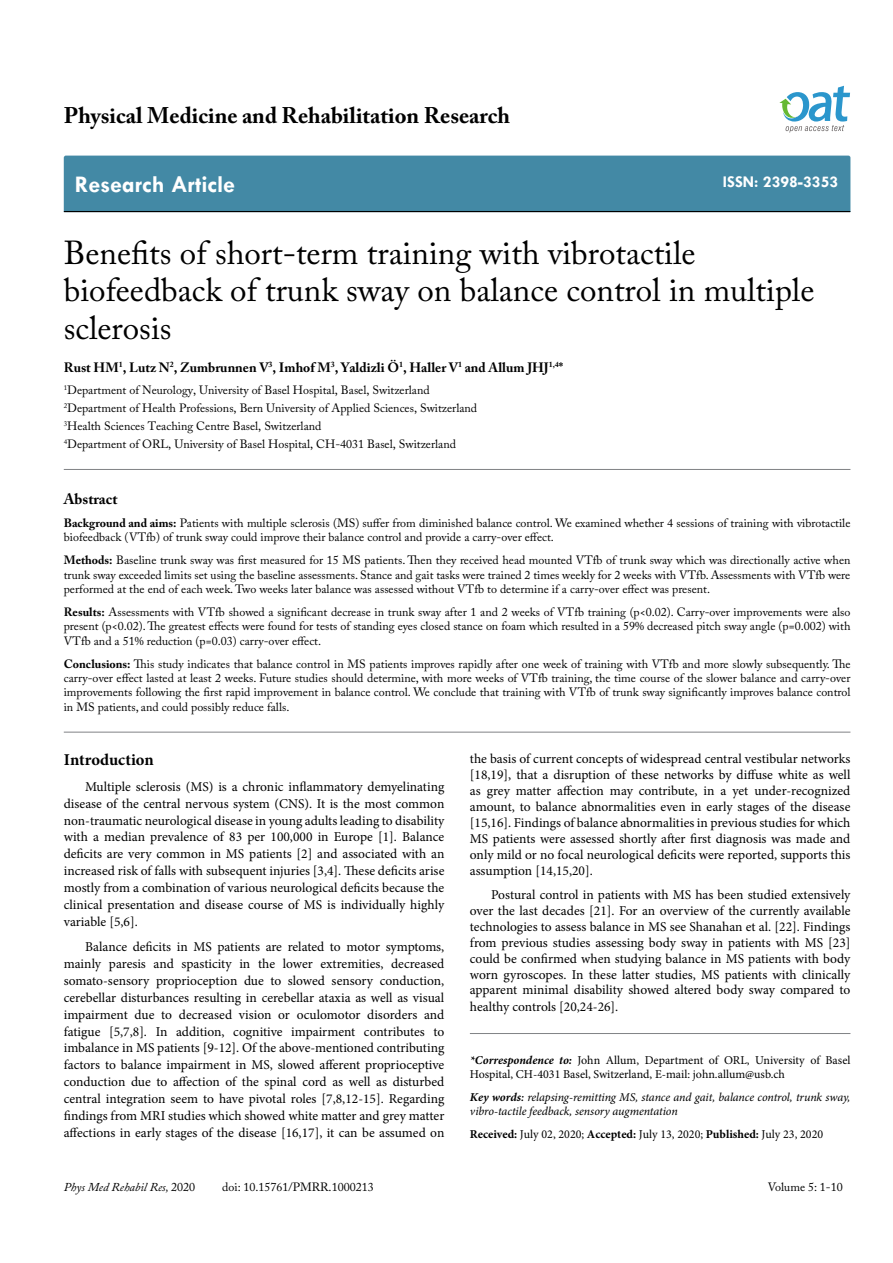
<style>
.page{position:relative;width:893px;height:1263px;background:#fff}
.page>*{position:absolute;margin:0;border:0;box-sizing:border-box;transform-origin:0 0}
.t1{font:33px/37.5px "Adobe Caslon Pro";color:#000}
.t2{font:700 24px "Tw Cen";color:#fff}
.t3{font:700 22.5px "Adobe Caslon Pro";color:#000}
.t4{font:700 16.5px "Tw Cen";color:#fff}
.t5{font:700 16.5px "Minion Pro";letter-spacing:-.005em;color:#000}
.t6{font:700 15px "Adobe Caslon Pro";color:#000}
.t7{font:13.5px/15.9px "Minion Pro";color:#000;text-align:justify}
.t8{font:700 13.5px "Adobe Caslon Pro";color:#000}
.t9{font:12px/14.4px "Adobe Caslon Pro";color:#000;text-align:justify}
.t10{font:12px/14.4px "Minion Pro";color:#000}
.t11{font:italic 12px/14.4px "Minion Pro";letter-spacing:-.01em;color:#000}
.t12{font:italic 12px "Adobe Caslon Pro";color:#000}
.s1{font-weight:700}
.s2{font-weight:700;font-style:italic}
.s3{font-weight:600}
.s4{font-style:normal}
</style>
<div class="page">
<div style="left:64px;top:156px;width:786px;height:55px;background:#4389a5"></div>
<hr style="left:64px;top:211px;width:786px;height:1px;background:#000">
<svg style="left:779px;top:86px;width:71px;height:47px"></svg>
<hr style="left:470px;top:1033px;width:380px;height:1px;background:#808285">
<hr style="left:64px;top:469px;width:786px;height:1px;background:#808285">
<hr style="left:64px;top:732px;width:786px;height:1px;background:#808285">
<h3 class="t3" style="left:64px;top:102px;width:448px">Physical Medicine and Rehabilitation Research</h3>
<h2 class="t2" style="left:75px;top:170px;width:162px">Research Article</h2>
<p class="t4" style="left:723px;top:172px;width:117px">ISSN: 2398-3353</p>
<h1 class="t1" style="left:64px;top:234px;width:752px">Benefits of short-term training with vibrotactile biofeedback of trunk sway on balance control in multiple sclerosis</h1>
<p class="t8" style="left:64px;top:359px;width:501px">Rust HM<sup>1</sup>, Lutz N<sup>2</sup>, Zumbrunnen V<sup>3</sup>, Imhof M<sup>3</sup>, Yaldizli Ö<sup>1</sup>, Haller V<sup>1</sup> and Allum JHJ<sup>1,4</sup>*</p>
<p class="t9" style="left:64px;top:381px;width:415px;line-height:18px;text-align:left"><sup>1</sup>Department of Neurology, University of Basel Hospital, Basel, Switzerland <sup>2</sup>Department of Health Professions, Bern University of Applied Sciences, Switzerland <sup>3</sup>Health Sciences Teaching Centre Basel, Switzerland<br><sup>4</sup>Department of ORL, University of Basel Hospital, CH-4031 Basel, Switzerland</p>
<p class="t6" style="left:64px;top:490px;width:55px">Abstract</p>
<p class="t9" style="left:64px;top:515px;width:788px"><span class="s1">Background and aims:</span> Patients with multiple sclerosis (MS) suffer from diminished balance control. We examined whether 4 sessions of training with vibrotactile biofeedback (VTfb) of trunk sway could improve their balance control and provide a carry-over effect.</p>
<p class="t9" style="left:64px;top:553px;width:788px"><span class="s1">Methods:</span> Baseline trunk sway was first measured for 15 MS patients. Then they received head mounted VTfb of trunk sway which was directionally active when trunk sway exceeded limits set using the baseline assessments. Stance and gait tasks were trained 2 times weekly for 2 weeks with VTfb. Assessments with VTfb were performed at the end of each week. Two weeks later balance was assessed without VTfb to determine if a carry-over effect was present.</p>
<p class="t9" style="left:64px;top:605px;width:788px"><span class="s1">Results:</span> Assessments with VTfb showed a significant decrease in trunk sway after 1 and 2 weeks of VTfb training (p&lt;0.02). Carry-over improvements were also present (p&lt;0.02). The greatest effects were found for tests of standing eyes closed stance on foam which resulted in a 59% decreased pitch sway angle (p=0.002) with VTfb and a 51% reduction (p=0.03) carry-over effect.</p>
<p class="t9" style="left:64px;top:656px;width:788px"><span class="s1">Conclusions:</span> This study indicates that balance control in MS patients improves rapidly after one week of training with VTfb and more slowly subsequently. The carry-over effect lasted at least 2 weeks. Future studies should determine, with more weeks of VTfb training, the time course of the slower balance and carry-over improvements following the first rapid improvement in balance control. We conclude that training with VTfb of trunk sway significantly improves balance control in MS patients, and could possibly reduce falls.</p>
<p class="t5" style="left:64px;top:748px;width:91px">Introduction</p>
<p class="t7" style="left:64px;top:778px;width:382px;line-height:16.8px;text-indent:21px">Multiple sclerosis (MS) is a chronic inflammatory demyelinating disease of the central nervous system (CNS). It is the most common non-traumatic neurological disease in young adults leading to disability with a median prevalence of 83 per 100,000 in Europe [1]. Balance deficits are very common in MS patients [2] and associated with an increased risk of falls with subsequent injuries [3,4]. These deficits arise mostly from a combination of various neurological deficits because the clinical presentation and disease course of MS is individually highly variable [5,6].</p>
<p class="t7" style="left:64px;top:938px;width:382px;line-height:17px;text-indent:21px">Balance deficits in MS patients are related to motor symptoms, mainly paresis and spasticity in the lower extremities, decreased somato-sensory proprioception due to slowed sensory conduction, cerebellar disturbances resulting in cerebellar ataxia as well as visual impairment due to decreased vision or oculomotor disorders and fatigue [5,7,8]. In addition, cognitive impairment contributes to imbalance in MS patients [9-12]. Of the above-mentioned contributing factors to balance impairment in MS, slowed afferent proprioceptive conduction due to affection of the spinal cord as well as disturbed central integration seem to have pivotal roles [7,8,12-15]. Regarding findings from MRI studies which showed white matter and grey matter affections in early stages of the disease [16,17], it can be assumed on</p>
<p class="t7" style="left:470px;top:751px;width:382px">the basis of current concepts of widespread central vestibular networks [18,19], that a disruption of these networks by diffuse white as well as grey matter affection may contribute, in a yet under-recognized amount, to balance abnormalities even in early stages of the disease [15,16]. Findings of balance abnormalities in previous studies for which MS patients were assessed shortly after first diagnosis was made and only mild or no focal neurological deficits were reported, supports this assumption [14,15,20].</p>
<p class="t7" style="left:470px;top:887px;width:382px;text-indent:21px">Postural control in patients with MS has been studied extensively over the last decades [21]. For an overview of the currently available technologies to assess balance in MS see Shanahan et al. [22]. Findings from previous studies assessing body sway in patients with MS [23] could be confirmed when studying balance in MS patients with body worn gyroscopes. In these latter studies, MS patients with clinically apparent minimal disability showed altered body sway compared to healthy controls [20,24-26].</p>
<p class="t10" style="left:470px;top:1052px;width:382px"><span class="s2">*Correspondence to:</span> John Allum, Department of ORL, University of Basel<br>Hospital, CH-4031 Basel, Switzerland, E-mail: john.allum@usb.ch</p>
<p class="t11" style="left:470px;top:1090px;width:382px"><span class="s1">Key words</span><span class="s3">:</span> relapsing-remitting MS, stance and gait, balance control, trunk sway, vibro-tactile feedback, sensory augmentation</p>
<p class="t10" style="left:470px;top:1127px;width:355px"><span class="s1">Received:</span> July 02, 2020; <span class="s1">Accepted:</span> July 13, 2020; <span class="s1">Published:</span> July 23, 2020</p>
<p class="t12" style="left:64px;top:1180px;width:133px">Phys Med Rehabil Res, <span class="s4">2020</span></p>
<p class="t9" style="left:222px;top:1180px;width:153px">doi: 10.15761/PMRR.1000213</p>
<p class="t9" style="left:768px;top:1180px;width:77px">Volume 5: 1-10</p>
</div>
